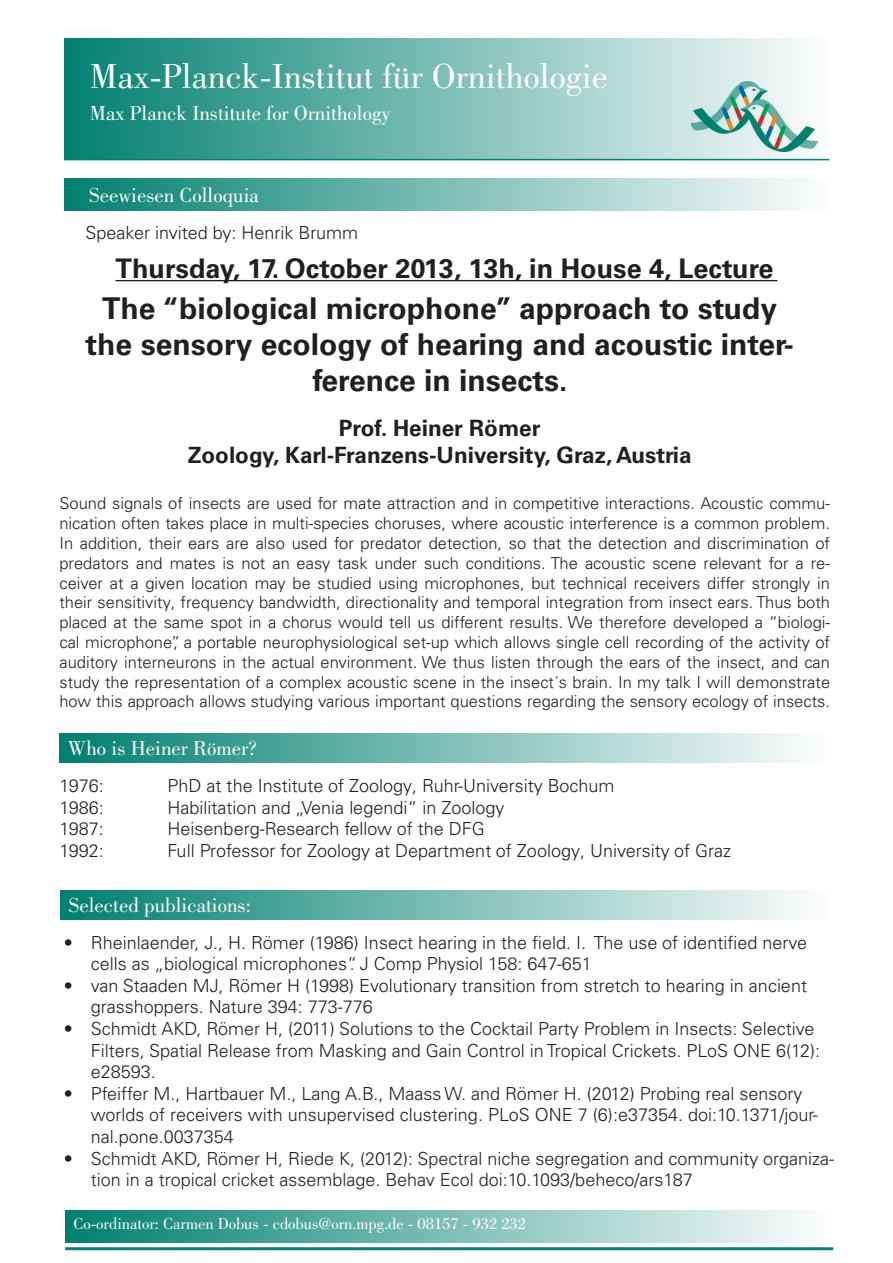
<style>
.page{position:relative;width:893px;height:1263px;background:#fff}
.page>*{position:absolute;margin:0;border:0;box-sizing:border-box;transform-origin:0 0}
.t1{font:36px "Bodoni LT Pro";color:#fff}
.t2{font:700 30px/36px "Univers LT Pro 65";color:#231f20;text-align:center}
.t3{font:700 27px "Univers LT Pro 65";color:#231f20}
.t4{font:700 22.5px/27px "Univers LT Pro 65";color:#231f20;text-align:center}
.t5{font:21px "Bodoni LT Pro";color:#fff}
.t6{font:300 18px/21.6px "Univers LT Pro 45";color:#231f20}
.t7{font:300 16.5px/19.8px "Univers LT Pro 45";color:#231f20;text-align:justify}
.t8{font:16.5px "Bodoni LT Pro";color:#fff}
</style>
<div class="page">
<hr style="left:64px;top:159px;width:765px;height:1px;background:#008070">
<svg style="left:64px;top:39px;width:765px;height:120px;background:#79bbb3"></svg>
<div style="left:64px;top:178px;width:765px;height:32px;background:linear-gradient(to right,#007f70,#fcfdfd)"></div>
<hr style="left:116px;top:280px;width:661px;height:1px;background:#231f20">
<div style="left:60px;top:733px;width:768px;height:30px;background:linear-gradient(to right,#007f70,#fcfdfd)"></div>
<div style="left:61px;top:890px;width:768px;height:30px;background:linear-gradient(to right,#007f70,#fcfdfd)"></div>
<hr style="left:65px;top:1247px;width:768px;height:3px;background:#008070">
<div style="left:65px;top:1210px;width:768px;height:33px;background:linear-gradient(to right,#007f70,#fcfdfd)"></div>
<h1 class="t1" style="left:90px;top:56px;width:519px">Max-Planck-Institut für Ornithologie</h1>
<p class="t5" style="left:90px;top:101px;width:302px">Max Planck Institute for Ornithology</p>
<p class="t5" style="left:89px;top:183px;width:171px">Seewiesen Colloquia</p>
<p class="t6" style="left:85px;top:222px;width:274px">Speaker invited by: Henrik Brumm</p>
<h3 class="t3" style="left:116px;top:252px;width:659px">Thursday, 17. October 2013, 13h, in House 4, Lecture</h3>
<h2 class="t2" style="left:86px;top:291px;width:710px">The “biological microphone” approach to study the sensory ecology of hearing and acoustic inter&shy;ference in insects.</h2>
<h3 class="t4" style="left:188px;top:415px;width:505px">Prof. Heiner Römer<br>Zoology, Karl-Franzens-University, Graz, Austria</h3>
<p class="t7" style="left:59px;top:494px;width:772px">Sound signals of insects are used for mate attraction and in competitive interactions. Acoustic commu&shy;nication often takes place in multi-species choruses, where acoustic interference is a common problem.<br>In addition, their ears are also used for predator detection, so that the detection and discrimination of predators and mates is not an easy task under such conditions. The acoustic scene relevant for a re&shy;ceiver at a given location may be studied using microphones, but technical receivers differ strongly in their sensitivity, frequency bandwidth, directionality and temporal integration from insect ears. Thus both placed at the same spot in a chorus would tell us different results. We therefore developed a “biologi&shy;cal microphone”, a portable neurophysiological set-up which allows single cell recording of the activity of auditory interneurons in the actual environment. We thus listen through the ears of the insect, and can study the representation of a complex acoustic scene in the insect´s brain. In my talk I will demonstrate how this approach allows studying various important questions regarding the sensory ecology of insects.</p>
<p class="t5" style="left:68px;top:736px;width:191px">Who is Heiner Römer?</p>
<p class="t6" style="left:60px;top:775px;width:46px">1976:</p>
<p class="t6" style="left:168px;top:775px;width:448px">PhD at the Institute of Zoology, Ruhr-University Bochum</p>
<p class="t6" style="left:60px;top:796px;width:46px">1986:</p>
<p class="t6" style="left:168px;top:796px;width:338px">Habilitation and „Venia legendi“ in Zoology</p>
<p class="t6" style="left:60px;top:818px;width:46px">1987:</p>
<p class="t6" style="left:168px;top:818px;width:319px">Heisenberg-Research fellow of the DFG</p>
<p class="t6" style="left:60px;top:839px;width:46px">1992:</p>
<p class="t6" style="left:168px;top:839px;width:565px">Full Professor for Zoology at Department of Zoology, University of Graz</p>
<p class="t5" style="left:69px;top:893px;width:183px">Selected publications:</p>
<p class="t6" style="left:91px;top:931px;width:718px;text-indent:-27px">• Rheinlaender, J., H. Römer (1986) Insect hearing in the field. I. The use of identified nerve cells as „biological microphones“. J Comp Physiol 158: 647-651</p>
<p class="t6" style="left:91px;top:974px;width:718px;text-indent:-27px">• van Staaden MJ, Römer H (1998) Evolutionary transition from stretch to hearing in ancient grasshoppers. Nature 394: 773-776</p>
<p class="t6" style="left:91px;top:1018px;width:731px;text-indent:-27px">• Schmidt AKD, Römer H, (2011) Solutions to the Cocktail Party Problem in Insects: Selective<br>Filters, Spatial Release from Masking and Gain Control in Tropical Crickets. PLoS ONE 6(12): e28593.</p>
<p class="t6" style="left:91px;top:1082px;width:728px;text-indent:-27px">• Pfeiffer M., Hartbauer M., Lang A.B., Maass W. and Römer H. (2012) Probing real sensory worlds of receivers with unsupervised clustering. PLoS ONE 7 (6):e37354. doi:10.1371/jour&shy;nal.pone.0037354</p>
<p class="t6" style="left:91px;top:1147px;width:745px;text-indent:-27px">• Schmidt AKD, Römer H, Riede K, (2012): Spectral niche segregation and community organiza&shy;tion in a tropical cricket assemblage. Behav Ecol doi:10.1093/beheco/ars187</p>
<p class="t8" style="left:73px;top:1214px;width:454px">Co-ordinator: Carmen Dobus - cdobus@orn.mpg.de - 08157 - 932 232</p>
</div>
